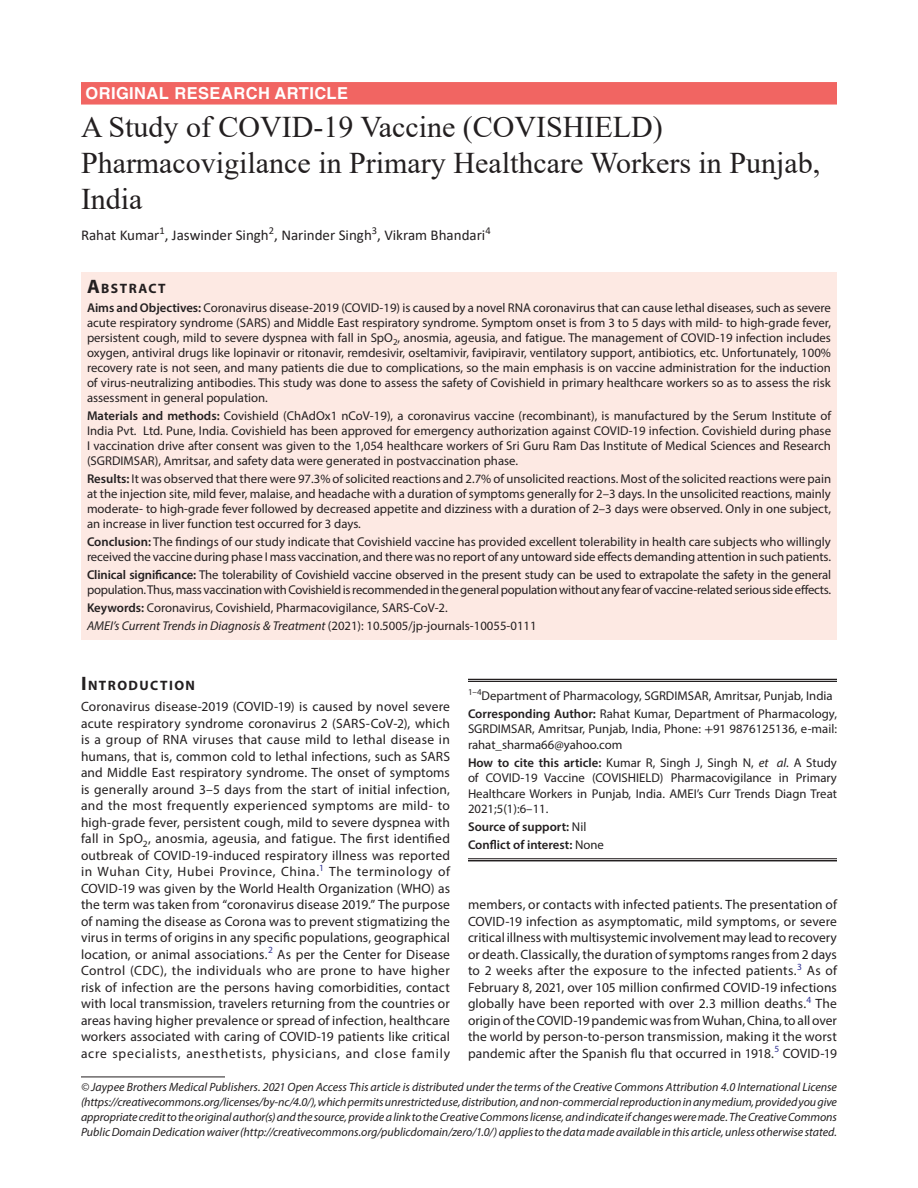
<style>
.page{position:relative;width:918px;height:1188px;background:#fff}
.page>*{position:absolute;margin:0;border:0;box-sizing:border-box;transform-origin:0 0}
.t1{font:30px/36px "Times New Roman";color:#231f20}
.CTDT-ART{font:700 16.5px "Helvetica LT Std";letter-spacing:.025em;color:#fff}
.AuthorName{font:15px "Calibri";color:#231f20}
.Head-1-first{font:700 13.65px "Myriad Pro";letter-spacing:.105em;color:#231f20}
.AbstractTitle{font:700 13.65px "Myriad Pro";letter-spacing:.105em;color:#231f20}
.Para-NoIndent{font:13.5px/16.5px "Myriad Pro";letter-spacing:.04em;color:#231f20;text-align:justify}
.Keywords{font:12.75px/15px "Myriad Pro";letter-spacing:-.005em;color:#231f20;text-align:justify}
.Corollary-Para{font:12.75px/15.3px "Myriad Pro";color:#231f20;text-align:justify}
.JT_DOI{font:italic 12.75px "Myriad Pro";color:#231f20}
.Affiliation-first{font:12.75px "Myriad Pro";color:#231f20}
.Corollary-Para-last{font:600 12.75px "Myriad Pro";color:#231f20}
.Corollary-Para-2{font:600 12.75px "Myriad Pro";color:#231f20}
.FootNote{font:italic 12px/15px "Myriad Pro";color:#231f20;text-align:justify}
.s1{font-size:19.5px}
.s2{font-weight:600}
.s3{font-style:normal}
.s4{font-family:"STIX General"}
.s5{font-style:italic}
.s6{font-weight:400}
</style>
<div class="page">
<div style="left:81px;top:82px;width:756px;height:23px;background:#f16562"></div>
<div style="left:81px;top:272px;width:756px;height:26px;background:#fde9e3"></div>
<div style="left:81px;top:297px;width:756px;height:114px;background:#fde9e3"></div>
<div style="left:81px;top:405px;width:756px;height:69px;background:#fde9e3"></div>
<div style="left:81px;top:468px;width:756px;height:69px;background:#fde9e3"></div>
<div style="left:81px;top:531px;width:756px;height:39px;background:#fde9e3"></div>
<div style="left:81px;top:564px;width:756px;height:39px;background:#fde9e3"></div>
<div style="left:81px;top:597px;width:756px;height:24px;background:#fde9e3"></div>
<div style="left:81px;top:615px;width:756px;height:24px;background:#fde9e3"></div>
<hr style="left:81px;top:1077px;width:144px;height:1px;background:#231f20">
<hr style="left:468px;top:679px;width:369px;height:1px;background:#231f20">
<hr style="left:468px;top:681px;width:369px;height:1px;background:#231f20">
<hr style="left:468px;top:858px;width:369px;height:1px;background:#231f20">
<hr style="left:468px;top:860px;width:369px;height:1px;background:#231f20">
<p class="CTDT-ART" style="left:86px;top:83px;width:264px">ORIGINAL RESEARCH ARTICLE</p>
<p class="t1" style="left:81px;top:108px;width:741px">A Study of COVID-19 Vaccine (COVISHIELD)<br>Pharmacovigilance in Primary Healthcare Workers in Punjab,<br>India</p>
<p class="AuthorName" style="left:81px;top:225px;width:411px">Rahat Kumar<sup>1</sup>, Jaswinder Singh<sup>2</sup>, Narinder Singh<sup>3</sup>, Vikram Bhandari<sup>4</sup></p>
<p class="AbstractTitle" style="left:87px;top:279px;width:80px"><span class="s1">A</span>BSTRACT</p>
<p class="Keywords" style="left:87px;top:300px;width:746px"><span class="s2">Aims and Objectives:</span> Coronavirus disease-2019 (COVID-19) is caused by a novel RNA coronavirus that can cause lethal diseases, such as severe acute respiratory syndrome (SARS) and Middle East respiratory syndrome. Symptom onset is from 3 to 5 days with mild- to high-grade fever, persistent cough, mild to severe dyspnea with fall in SpO<sub>2</sub>, anosmia, ageusia, and fatigue. The management of COVID-19 infection includes oxygen, antiviral drugs like lopinavir or ritonavir, remdesivir, oseltamivir, favipiravir, ventilatory support, antibiotics, etc. Unfortunately, 100% recovery rate is not seen, and many patients die due to complications, so the main emphasis is on vaccine administration for the induction of virus-neutralizing antibodies. This study was done to assess the safety of Covishield in primary healthcare workers so as to assess the risk assessment in general population.</p>
<p class="Keywords" style="left:87px;top:408px;width:746px"><span class="s2">Materials and methods:</span> Covishield (ChAdOx1 nCoV-19), a coronavirus vaccine (recombinant), is manufactured by the Serum Institute of India Pvt. Ltd. Pune, India. Covishield has been approved for emergency authorization against COVID-19 infection. Covishield during phase I vaccination drive after consent was given to the 1,054 healthcare workers of Sri Guru Ram Das Institute of Medical Sciences and Research (SGRDIMSAR), Amritsar, and safety data were generated in postvaccination phase.</p>
<p class="Keywords" style="left:87px;top:471px;width:746px"><span class="s2">Results:</span> It was observed that there were 97.3% of solicited reactions and 2.7% of unsolicited reactions. Most of the solicited reactions were pain at the injection site, mild fever, malaise, and headache with a duration of symptoms generally for 2–3 days. In the unsolicited reactions, mainly moderate- to high-grade fever followed by decreased appetite and dizziness with a duration of 2–3 days were observed. Only in one subject, an increase in liver function test occurred for 3 days.</p>
<p class="Keywords" style="left:87px;top:534px;width:746px"><span class="s2">Conclusion:</span> The findings of our study indicate that Covishield vaccine has provided excellent tolerability in health care subjects who willingly received the vaccine during phase I mass vaccination, and there was no report of any untoward side effects demanding attention in such patients.</p>
<p class="Keywords" style="left:87px;top:567px;width:746px"><span class="s2">Clinical significance:</span> The tolerability of Covishield vaccine observed in the present study can be used to extrapolate the safety in the general population. Thus, mass vaccination with Covishield is recommended in the general population without any fear of vaccine-related serious side effects.</p>
<p class="Keywords" style="left:87px;top:600px;width:362px"><span class="s2">Keywords:</span> Coronavirus, Covishield, Pharmacovigilance, SARS-CoV-2.</p>
<p class="JT_DOI" style="left:87px;top:618px;width:451px">AMEI’s Current Trends in Diagnosis &amp; Treatment <span class="s3">(2021): 10.5005/jp-journals-10055-0111</span></p>
<p class="Head-1-first" style="left:81px;top:677px;width:116px"><span class="s1">I</span>NTRODUCTION</p>
<p class="Para-NoIndent" style="left:81px;top:698px;width:371px">Coronavirus disease-2019 (COVID-19) is caused by novel severe acute respiratory syndrome coronavirus 2 (SARS-CoV-2), which is a group of RNA viruses that cause mild to lethal disease in humans, that is, common cold to lethal infections, such as SARS and Middle East respiratory syndrome. The onset of symptoms is generally around 3–5 days from the start of initial infection, and the most frequently experienced symptoms are mild- to high-grade fever, persistent cough, mild to severe dyspnea with fall in SpO<sub>2</sub>, anosmia, ageusia, and fatigue. The first identified outbreak of COVID-19-induced respiratory illness was reported in Wuhan City, Hubei Province, China.<sup>1</sup> The terminology of COVID-19 was given by the World Health Organization (WHO) as the term was taken from “coronavirus disease 2019.” The purpose of naming the disease as Corona was to prevent stigmatizing the virus in terms of origins in any specific populations, geographical location, or animal associations.<sup>2</sup> As per the Center for Disease Control (CDC), the individuals who are prone to have higher risk of infection are the persons having comorbidities, contact with local transmission, travelers returning from the countries or areas having higher prevalence or spread of infection, healthcare workers associated with caring of COVID-19 patients like critical acre specialists, anesthetists, physicians, and close family</p>
<p class="FootNote" style="left:81px;top:1079px;width:758px">© Jaypee Brothers Medical Publishers. 2021 Open Access This article is distributed under the terms of the Creative Commons Attribution 4.0 International License (https://creativecommons.org/licenses/by-nc/4.0/), which permits unrestricted use, distribution, and non-commercial reproduction in any medium, provided you give appropriate credit to the original author(s) and the source, provide a link to the Creative Commons license, and indicate if changes were made. The Creative Commons Public Domain Dedication waiver (http://creativecommons.org/publicdomain/zero/1.0/) applies to the data made available in this article, unless otherwise stated.</p>
<p class="Affiliation-first" style="left:468px;top:688px;width:366px"><sup>1–4</sup>Department of Pharmacology, SGRDIMSAR, Amritsar, Punjab, India</p>
<p class="Corollary-Para" style="left:468px;top:706px;width:371px"><span class="s2">Corresponding Author:</span> Rahat Kumar, Department of Pharmacology, SGRDIMSAR, Amritsar, Punjab, India, Phone: <span class="s4">+</span>91 9876125136, e-mail: rahat_sharma66@yahoo.com</p>
<p class="Corollary-Para" style="left:468px;top:755px;width:370px"><span class="s2">How to cite this article:</span> Kumar R, Singh J, Singh N, <span class="s5">et al</span>. A Study of COVID-19 Vaccine (COVISHIELD) Pharmacovigilance in Primary Healthcare Workers in Punjab, India. AMEI’s Curr Trends Diagn Treat 2021;5(1):6–11.</p>
<p class="Corollary-Para-2" style="left:468px;top:819px;width:120px">Source of support: <span class="s6">Nil</span></p>
<p class="Corollary-Para-last" style="left:468px;top:837px;width:137px">Conflict of interest: <span class="s6">None</span></p>
<p class="Para-NoIndent" style="left:468px;top:896px;width:371px">members, or contacts with infected patients. The presentation of COVID-19 infection as asymptomatic, mild symptoms, or severe critical illness with multisystemic involvement may lead to recovery or death. Classically, the duration of symptoms ranges from 2 days to 2 weeks after the exposure to the infected patients.<sup>3</sup> As of February 8, 2021, over 105 million confirmed COVID-19 infections globally have been reported with over 2.3 million deaths.<sup>4</sup> The origin of the COVID-19 pandemic was from Wuhan, China, to all over the world by person-to-person transmission, making it the worst pandemic after the Spanish flu that occurred in 1918.<sup>5</sup> COVID-19</p>
</div>
